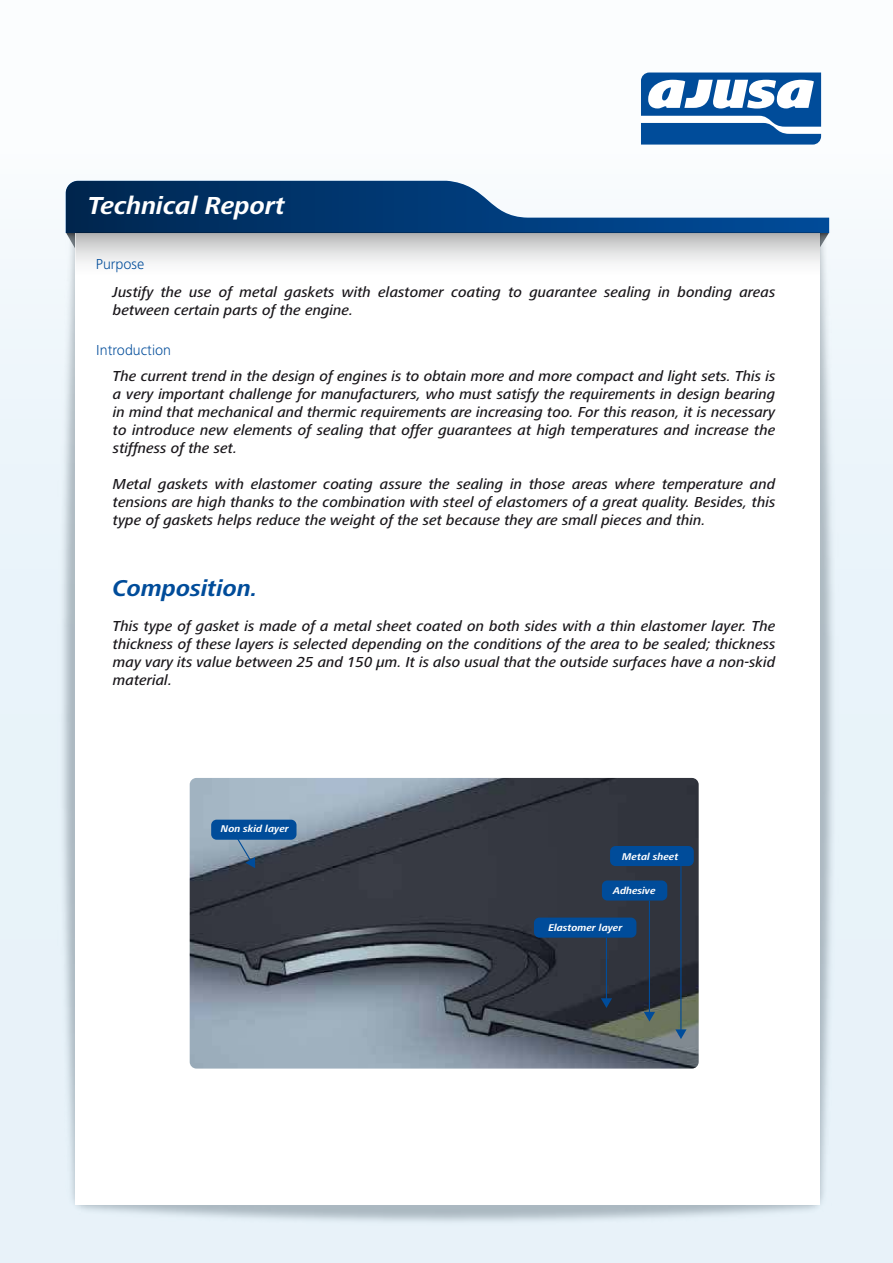
<style>
.page{position:relative;width:893px;height:1263px;background:#fff}
.page>*{position:absolute;margin:0;border:0;box-sizing:border-box;transform-origin:0 0}
.t1{font:italic 700 25.5px "Frutiger Next LT";color:#fff}
.t2{font:italic 700 23.7px "Frutiger Next LT";color:#004c9a}
.t3{font:italic 500 15px/18px "Frutiger Next LT";color:#1a171b;text-align:justify}
.t4{font:300 15px "Frutiger Next LT";color:#004c9a}
.t5{font:italic 700 10.2px "Frutiger Next LT";color:#fff}
</style>
<div class="page">
<img style="left:12px;top:169px;width:871px;height:1094px">
<div style="left:76px;top:231px;width:744px;height:974px;background:#fff"></div>
<img style="left:66px;top:181px;width:763px;height:52px">
<svg style="left:641px;top:73px;width:180px;height:72px"></svg>
<img style="left:190px;top:778px;width:509px;height:290px">
<div style="left:211px;top:820px;width:85px;height:20px;background:#004c9a;border-radius:5px"></div>
<div style="left:610px;top:846px;width:84px;height:20px;background:#004c9a;border-radius:5px"></div>
<div style="left:534px;top:917px;width:102px;height:21px;background:#004c9a;border-radius:5px"></div>
<div style="left:602px;top:880px;width:65px;height:20px;background:#004c9a;border-radius:5px"></div>
<svg style="left:236px;top:839px;width:19px;height:29px"></svg>
<hr style="left:680px;top:866px;width:1px;height:165px;background:#004c9a">
<svg style="left:675px;top:1029px;width:12px;height:10px"></svg>
<hr style="left:649px;top:900px;width:1px;height:113px;background:#004c9a">
<svg style="left:644px;top:1012px;width:11px;height:9px"></svg>
<hr style="left:606px;top:938px;width:1px;height:62px;background:#004c9a">
<svg style="left:601px;top:998px;width:11px;height:10px"></svg>
<h1 class="t1" style="left:88px;top:195px;width:198px">Technical Report</h1>
<p class="t4" style="left:96px;top:258px;width:50px">Purpose</p>
<p class="t3" style="left:113px;top:284px;width:664px">Justify the use of metal gaskets with elastomer coating to guarantee sealing in bonding areas between certain parts of the engine.</p>
<p class="t4" style="left:96px;top:344px;width:76px">Introduction</p>
<p class="t3" style="left:113px;top:368px;width:664px">The current trend in the design of engines is to obtain more and more compact and light sets. This is a very important challenge for manufacturers, who must satisfy the requirements in design bearing in mind that mechanical and thermic requirements are increasing too. For this reason, it is necessary to introduce new elements of sealing that offer guarantees at high temperatures and increase the stiffness of the set.</p>
<p class="t3" style="left:113px;top:476px;width:664px">Metal gaskets with elastomer coating assure the sealing in those areas where temperature and tensions are high thanks to the combination with steel of elastomers of a great quality. Besides, this type of gaskets helps reduce the weight of the set because they are small pieces and thin.</p>
<h2 class="t2" style="left:113px;top:579px;width:146px">Composition.</h2>
<p class="t3" style="left:113px;top:618px;width:664px">This type of gasket is made of a metal sheet coated on both sides with a thin elastomer layer. The thickness of these layers is selected depending on the conditions of the area to be sealed; thickness may vary its value between 25 and 150 µm. It is also usual that the outside surfaces have a non-skid material.</p>
<p class="t5" style="left:221px;top:825px;width:69px">Non skid layer</p>
<p class="t5" style="left:622px;top:852px;width:58px">Metal sheet</p>
<p class="t5" style="left:613px;top:887px;width:44px">Adhesive</p>
<p class="t5" style="left:548px;top:924px;width:76px">Elastomer layer</p>
</div>
